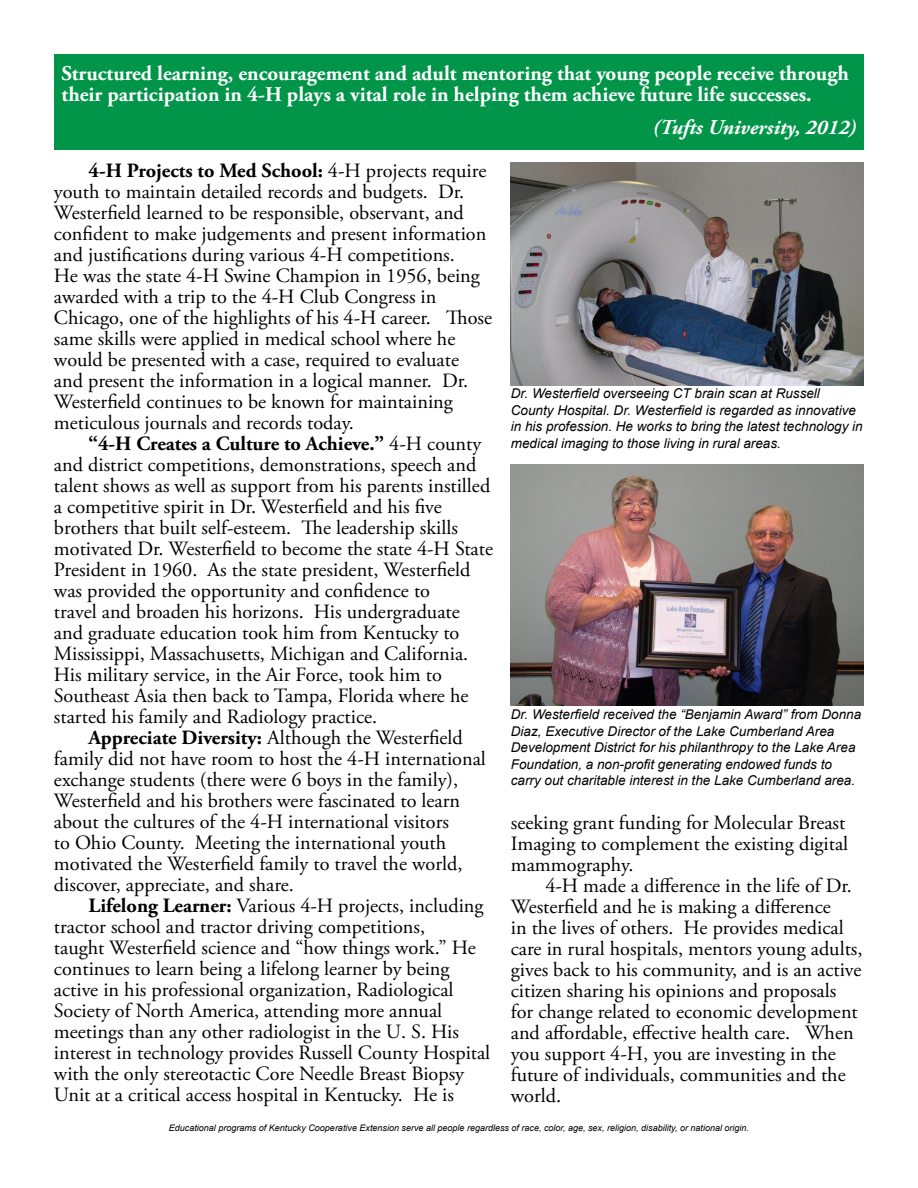
<style>
.page{position:relative;width:918px;height:1188px;background:#fff}
.page>*{position:absolute;margin:0;border:0;box-sizing:border-box;transform-origin:0 0}
.t1{font:700 21px/21px "Adobe Garamond Pro";color:#fff}
.t2{font:italic 700 21px "Adobe Garamond Pro";color:#fff}
.t3{font:20.25px/21px "Adobe Garamond Pro";color:#000}
.t4{font:italic 13.5px/16.5px "Arial";color:#000}
.t5{font:italic 9px "Arial";color:#000}
.s1{font-weight:700}
</style>
<div class="page">
<div style="left:54px;top:54px;width:810px;height:95px;background:#009548"></div>
<img style="left:511px;top:162px;width:353px;height:224px">
<img style="left:511px;top:465px;width:353px;height:241px">
<p class="t1" style="left:62px;top:63px;width:789px">Structured learning, encouragement and adult mentoring that young people receive through their participation in 4-H plays a vital role in helping them achieve future life successes.</p>
<p class="t2" style="left:653px;top:115px;width:205px">(Tufts University, 2012)</p>
<p class="t3" style="left:54px;top:160px;width:440px;text-indent:35px"><span class="s1">4-H Projects to Med School:</span> 4-H projects require youth to maintain detailed records and budgets. Dr.<br>Westerfield learned to be responsible, observant, and confident to make judgements and present information and justifications during various 4-H competitions.<br>He was the state 4-H Swine Champion in 1956, being awarded with a trip to the 4-H Club Congress in Chicago, one of the highlights of his 4-H career. Those same skills were applied in medical school where he would be presented with a case, required to evaluate and present the information in a logical manner. Dr.<br>Westerfield continues to be known for maintaining meticulous journals and records today.</p>
<p class="t3" style="left:54px;top:433px;width:441px;text-indent:35px"><span class="s1">“4-H Creates a Culture to Achieve.”</span> 4-H county and district competitions, demonstrations, speech and talent shows as well as support from his parents instilled a competitive spirit in Dr. Westerfield and his five brothers that built self-esteem. The leadership skills motivated Dr. Westerfield to become the state 4-H State President in 1960. As the state president, Westerfield was provided the opportunity and confidence to<br>travel and broaden his horizons. His undergraduate and graduate education took him from Kentucky to Mississippi, Massachusetts, Michigan and California.<br>His military service, in the Air Force, took him to Southeast Asia then back to Tampa, Florida where he started his family and Radiology practice.</p>
<p class="t3" style="left:54px;top:727px;width:433px;text-indent:35px"><span class="s1">Appreciate Diversity:</span> Although the Westerfield family did not have room to host the 4-H international exchange students (there were 6 boys in the family), Westerfield and his brothers were fascinated to learn about the cultures of the 4-H international visitors<br>to Ohio County. Meeting the international youth motivated the Westerfield family to travel the world, discover, appreciate, and share.</p>
<p class="t3" style="left:54px;top:895px;width:438px;text-indent:35px"><span class="s1">Lifelong Learner:</span> Various 4-H projects, including tractor school and tractor driving competitions,<br>taught Westerfield science and “how things work.” He continues to learn being a lifelong learner by being active in his professional organization, Radiological Society of North America, attending more annual meetings than any other radiologist in the U. S. His interest in technology provides Russell County Hospital with the only stereotactic Core Needle Breast Biopsy Unit at a critical access hospital in Kentucky. He is</p>
<p class="t4" style="left:511px;top:386px;width:353px">Dr. Westerfield overseeing CT brain scan at Russell County Hospital. Dr. Westerfield is regarded as innovative in his profession. He works to bring the latest technology in medical imaging to those living in rural areas.</p>
<p class="t4" style="left:511px;top:706px;width:352px">Dr. Westerfield received the “Benjamin Award” from Donna Diaz, Executive Director of the Lake Cumberland Area Development District for his philanthropy to the Lake Area Foundation, a non-profit generating endowed funds to carry out charitable interest in the Lake Cumberland area.</p>
<p class="t3" style="left:511px;top:813px;width:339px">seeking grant funding for Molecular Breast<br>Imaging to complement the existing digital mammography.</p>
<p class="t3" style="left:511px;top:876px;width:353px;text-indent:35px">4-H made a difference in the life of Dr.<br>Westerfield and he is making a difference<br>in the lives of others. He provides medical care in rural hospitals, mentors young adults, gives back to his community, and is an active citizen sharing his opinions and proposals for change related to economic development and affordable, effective health care. When you support 4-H, you are investing in the future of individuals, communities and the world.</p>
<p class="t5" style="left:169px;top:1122px;width:582px">Educational programs of Kentucky Cooperative Extension serve all people regardless of race, color, age, sex, religion, disability, or national origin.</p>
</div>
